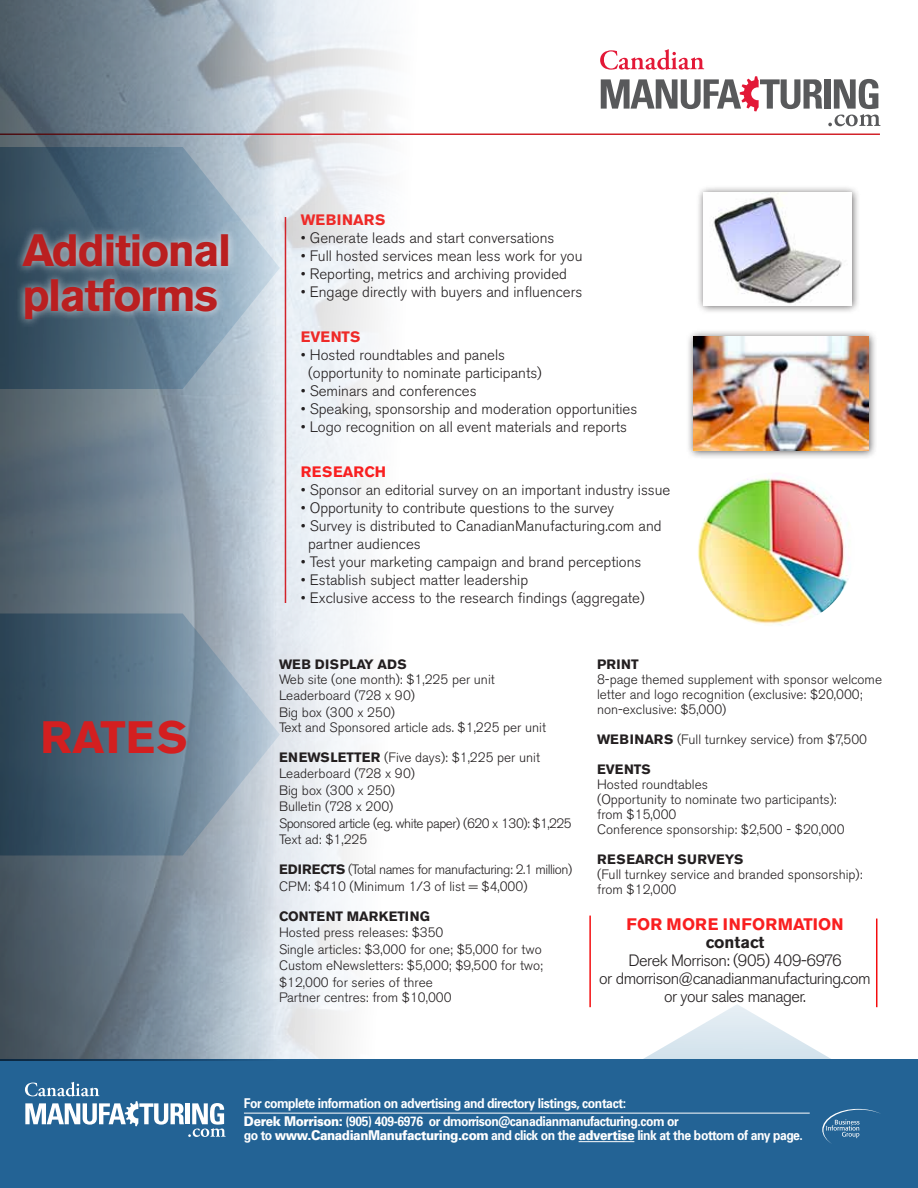
<style>
.page{position:relative;width:918px;height:1188px;background:#fff}
.page>*{position:absolute;margin:0;border:0;box-sizing:border-box;transform-origin:0 0}
.t1{font:700 45px/45px "Akzidenz Grotesk BE";letter-spacing:-.035em;color:#ba1f20}
.t2{font:700 45px "Akzidenz Grotesk BE";color:#d31f20}
.t3{font:700 16.5px "Akzidenz Grotesk BE";letter-spacing:.02em;color:#f91f20}
.t4{font:700 16.5px "Akzidenz Grotesk BE";color:#231f20}
.t5{font:300 16.35px/17.9px "Akzidenz Grotesk BE";letter-spacing:-.035em;color:#231f20;text-align:center}
.t6{font:300 15px/18px "Akzidenz Grotesk BE";color:#231f20}
.t7{font:700 15px "Akzidenz Grotesk BE";color:#ee2a28}
.t8{font:700 15px "Akzidenz Grotesk BE";color:#f91f20}
.t9{font:300 13.5px/16.5px "Akzidenz Grotesk BE";color:#231f20}
.t10{font:700 13.5px/18px "Univers";letter-spacing:-.035em;color:#fff;scale:.9 1}
.t11{font:300 13.5px/16.5px "Akzidenz Grotesk BE";letter-spacing:-.035em;color:#231f20}
.t12{font:700 13.5px "Akzidenz Grotesk BE";letter-spacing:.02em;color:#231f20}
.t13{font:700 13.5px "Akzidenz Grotesk BE";letter-spacing:.04em;color:#231f20}
.s1{font-weight:700}
.s2{font-weight:900}
</style>
<div class="page">
<svg style="left:634px;top:1004px;width:238px;height:56px"></svg>
<img style="left:315px;top:0;width:319px;height:1060px">
<div style="left:0;top:1060px;width:918px;height:128px;background:#236395"></div>
<hr style="left:244px;top:1113px;width:566px;height:1px;background:#fff">
<hr style="left:579px;top:1141px;width:55px;height:1px;background:#fff">
<svg style="left:25px;top:1082px;width:201px;height:55px"></svg>
<svg style="left:822px;top:1109px;width:58px;height:35px"></svg>
<div style="left:824px;top:79px;width:6px;height:30px;background:#58595b"></div>
<svg style="left:600px;top:49px;width:104px;height:21px"></svg>
<svg style="left:828px;top:79px;width:53px;height:47px"></svg>
<svg style="left:601px;top:76px;width:221px;height:35px"></svg>
<hr style="left:0;top:134px;width:880px;height:1px;background:#d2232a">
<div style="left:696px;top:185px;width:164px;height:129px;background:#231f20;opacity:.75"></div>
<img style="left:703px;top:193px;width:149px;height:112px">
<div style="left:686px;top:329px;width:191px;height:130px;background:#231f20;opacity:.75"></div>
<img style="left:694px;top:336px;width:174px;height:114px">
<img style="left:698px;top:478px;width:151px;height:147px">
<svg style="left:0;top:0;width:315px;height:1060px;background:#8494a1"></svg>
<div style="left:13px;top:224px;width:224px;height:104px;background:#fff;opacity:.75"></div>
<hr style="left:285px;top:217px;width:1px;height:386px;background:#d2232a">
<hr style="left:589px;top:916px;width:2px;height:91px;background:#f40c0e">
<hr style="left:876px;top:919px;width:1px;height:88px;background:#f40c0e">
<h1 class="t1" style="left:22px;top:229px;width:210px">ADDITIONAL<br>PLATFORMS</h1>
<h1 class="t2" style="left:40px;top:711px;width:149px">RATES</h1>
<p class="t7" style="left:301px;top:211px;width:86px">WEBINARS</p>
<p class="t6" style="left:301px;top:229px;width:255px">• Generate leads and start conversations</p>
<p class="t6" style="left:301px;top:247px;width:283px">• Full hosted services mean less work for you</p>
<p class="t6" style="left:301px;top:265px;width:268px">• Reporting, metrics and archiving provided</p>
<p class="t6" style="left:301px;top:283px;width:283px">• Engage directly with buyers and influencers</p>
<p class="t7" style="left:301px;top:328px;width:61px">EVENTS</p>
<p class="t6" style="left:308px;top:346px;width:235px;text-indent:-8px">• Hosted roundtables and panels (opportunity to nominate participants)</p>
<p class="t6" style="left:301px;top:382px;width:177px">• Seminars and conferences</p>
<p class="t6" style="left:301px;top:400px;width:338px">• Speaking, sponsorship and moderation opportunities</p>
<p class="t6" style="left:301px;top:418px;width:328px">• Logo recognition on all event materials and reports</p>
<p class="t8" style="left:301px;top:463px;width:87px">RESEARCH</p>
<p class="t6" style="left:301px;top:481px;width:371px">• Sponsor an editorial survey on an important industry issue</p>
<p class="t6" style="left:301px;top:499px;width:315px">• Opportunity to contribute questions to the survey</p>
<p class="t6" style="left:308px;top:517px;width:355px;text-indent:-8px">• Survey is distributed to CanadianManufacturing.com and partner audiences</p>
<p class="t6" style="left:301px;top:553px;width:342px">• Test your marketing campaign and brand perceptions</p>
<p class="t6" style="left:301px;top:571px;width:229px">• Establish subject matter leadership</p>
<p class="t6" style="left:301px;top:589px;width:346px">• Exclusive access to the research findings (aggregate)</p>
<p class="t12" style="left:279px;top:656px;width:12px">WEB</p>
<p class="t13" style="left:315px;top:656px;width:94px">DISPLAY ADS</p>
<p class="t9" style="left:279px;top:671px;width:217px">Web site (one month): $1,225 per unit<br>Leaderboard (728 x 90)<br>Big box (300 x 250)</p>
<p class="t9" style="left:279px;top:719px;width:268px">Text and Sponsored article ads. $1,225 per unit</p>
<p class="t9" style="left:279px;top:749px;width:294px"><span class="s1">EN EWSLETTER</span> (Five days): $1,225 per unit<br>Leaderboard (728 x 90)<br>Big box (300 x 250)<br>Bulletin (728 x 200)<br>Sponsored article (eg. white paper) (620 x 130): $1,225<br>Text ad: $1,225</p>
<p class="t11" style="left:279px;top:861px;width:295px"><span class="s1">EDIRECTS</span> (Total names for manufacturing: 2.1 million)<br>CPM: $410 (Minimum 1/3 of list = $4,000)</p>
<p class="t12" style="left:279px;top:908px;width:153px">CONTENT MARKETING</p>
<p class="t9" style="left:279px;top:924px;width:266px">Hosted press releases: $350<br>Single articles: $3,000 for one; $5,000 for two Custom eNewsletters: $5,000; $9,500 for two; $12,000 for series of three</p>
<p class="t9" style="left:279px;top:989px;width:174px">Partner centres: from $10,000</p>
<p class="t12" style="left:597px;top:656px;width:43px">PRINT</p>
<p class="t9" style="left:597px;top:672px;width:286px;line-height:15px">8-page themed supplement with sponsor welcome letter and logo recognition (exclusive: $20,000; non-exclusive: $5,000)</p>
<p class="t9" style="left:597px;top:731px;width:272px"><span class="s1">WEBINARS</span> (Full turnkey service) from $7,500</p>
<p class="t12" style="left:597px;top:761px;width:55px">EVENTS</p>
<p class="t9" style="left:597px;top:777px;width:249px;line-height:15px">Hosted roundtables<br>(Opportunity to nominate two participants): from $15,000<br>Conference sponsorship: $2,500 - $20,000</p>
<p class="t12" style="left:597px;top:851px;width:148px">RESEARCH SURVEYS</p>
<p class="t9" style="left:597px;top:867px;width:267px;line-height:15px">(Full turnkey service and branded sponsorship): from $12,000</p>
<p class="t3" style="left:627px;top:915px;width:218px">FOR MORE INFORMATION</p>
<p class="t4" style="left:706px;top:933px;width:60px">CONTACT</p>
<p class="t5" style="left:599px;top:952px;width:273px">Derek Morrison: (905) 409-6976<br>or dmorrison@canadianmanufacturing.com or your sales manager.</p>
<p class="t10" style="left:244px;top:1094px;width:485px">For complete information on advertising and directory listings, contact:<br><span class="s2">Derek Morrison:</span> (905) 409-6976 or dmorrison@canadianmanufacturing.com or</p>
<p class="t10" style="left:244px;top:1127px;width:623px">go to <span class="s2">www.CanadianManufacturing.com</span> and click on the <span class="s2">advertise</span> link at the bottom of any page.</p>
</div>
